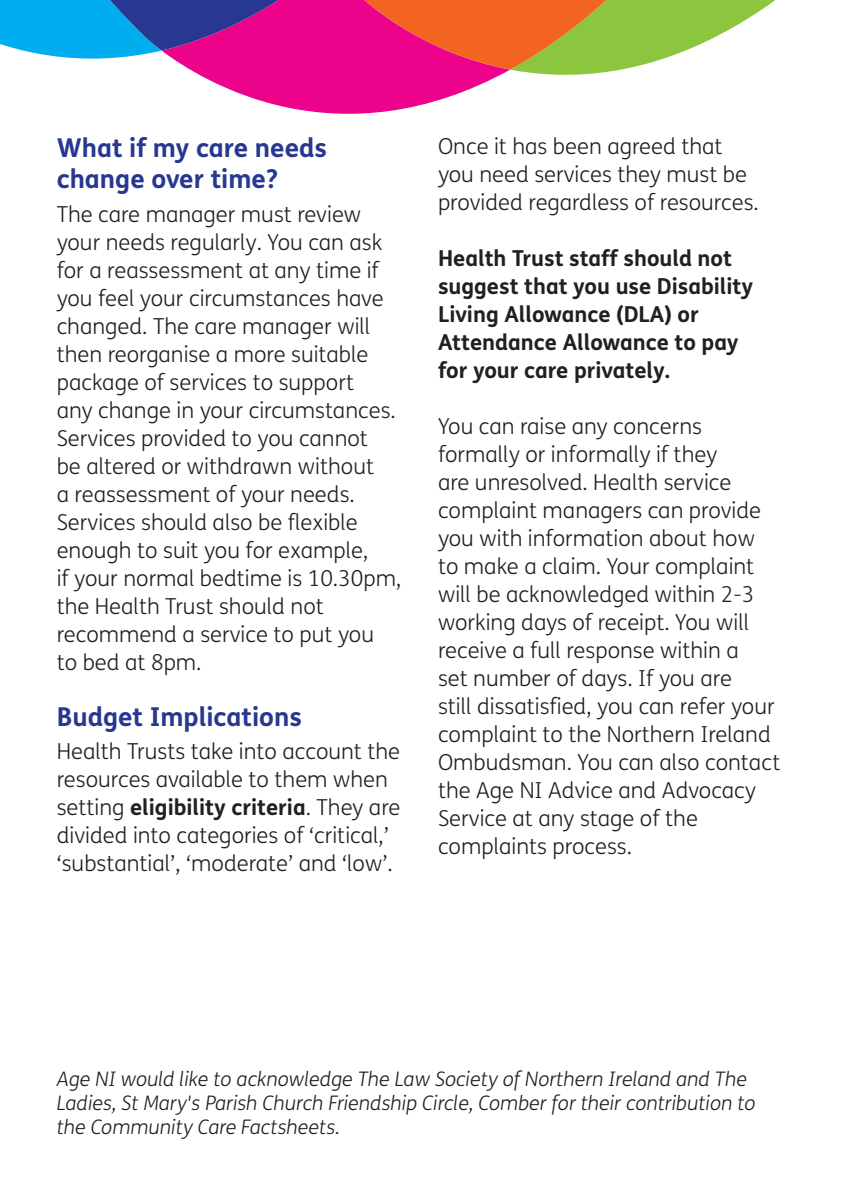
<style>
.page{position:relative;width:842px;height:1191px;background:#fff}
.page>*{position:absolute;margin:0;border:0;box-sizing:border-box;transform-origin:0 0}
.t1{font:700 26px/31.2px "FS Me";color:#283890}
.t2{font:300 22px/28px "FS Me";color:#231f20}
.t3{font:700 22px/28px "FS Me";color:#231f20}
.t4{font:italic 300 20px/24px "FS Me";color:#231f20}
.s1{font-weight:700}
</style>
<div class="page">
<svg style="left:0;top:0;width:776px;height:114px"></svg>
<p class="t1" style="left:57px;top:135px;width:272px">What if my care needs change over time?</p>
<p class="t2" style="left:57px;top:202px;width:346px">The care manager must review your needs regularly. You can ask for a reassessment at any time if you feel your circumstances have changed. The care manager will then reorganise a more suitable package of services to support<br>any change in your circumstances.<br>Services provided to you cannot<br>be altered or withdrawn without<br>a reassessment of your needs.<br>Services should also be flexible enough to suit you for example,<br>if your normal bedtime is 10.30pm, the Health Trust should not recommend a service to put you<br>to bed at 8pm.</p>
<p class="t1" style="left:57px;top:703px;width:247px">Budget Implications</p>
<p class="t2" style="left:57px;top:740px;width:345px">Health Trusts take into account the resources available to them when setting <span class="s1">eligibility criteria</span>. They are divided into categories of ‘critical,’ ‘substantial’, ‘moderate’ and ‘low’.</p>
<p class="t2" style="left:438px;top:134px;width:322px">Once it has been agreed that you need services they must be provided regardless of resources.</p>
<p class="t3" style="left:438px;top:246px;width:317px">Health Trust staff should not suggest that you use Disability<br>Living Allowance (DLA) or<br>Attendance Allowance to pay for your care privately.</p>
<p class="t2" style="left:438px;top:414px;width:344px">You can raise any concerns formally or informally if they<br>are unresolved. Health service complaint managers can provide you with information about how to make a claim. Your complaint will be acknowledged within 2-3 working days of receipt. You will receive a full response within a<br>set number of days. If you are<br>still dissatisfied, you can refer your complaint to the Northern Ireland<br>Ombudsman. You can also contact the Age NI Advice and Advocacy<br>Service at any stage of the complaints process.</p>
<p class="t4" style="left:57px;top:1069px;width:700px">Age NI would like to acknowledge The Law Society of Northern Ireland and The<br>Ladies, St Mary's Parish Church Friendship Circle, Comber for their contribution to the Community Care Factsheets.</p>
</div>
